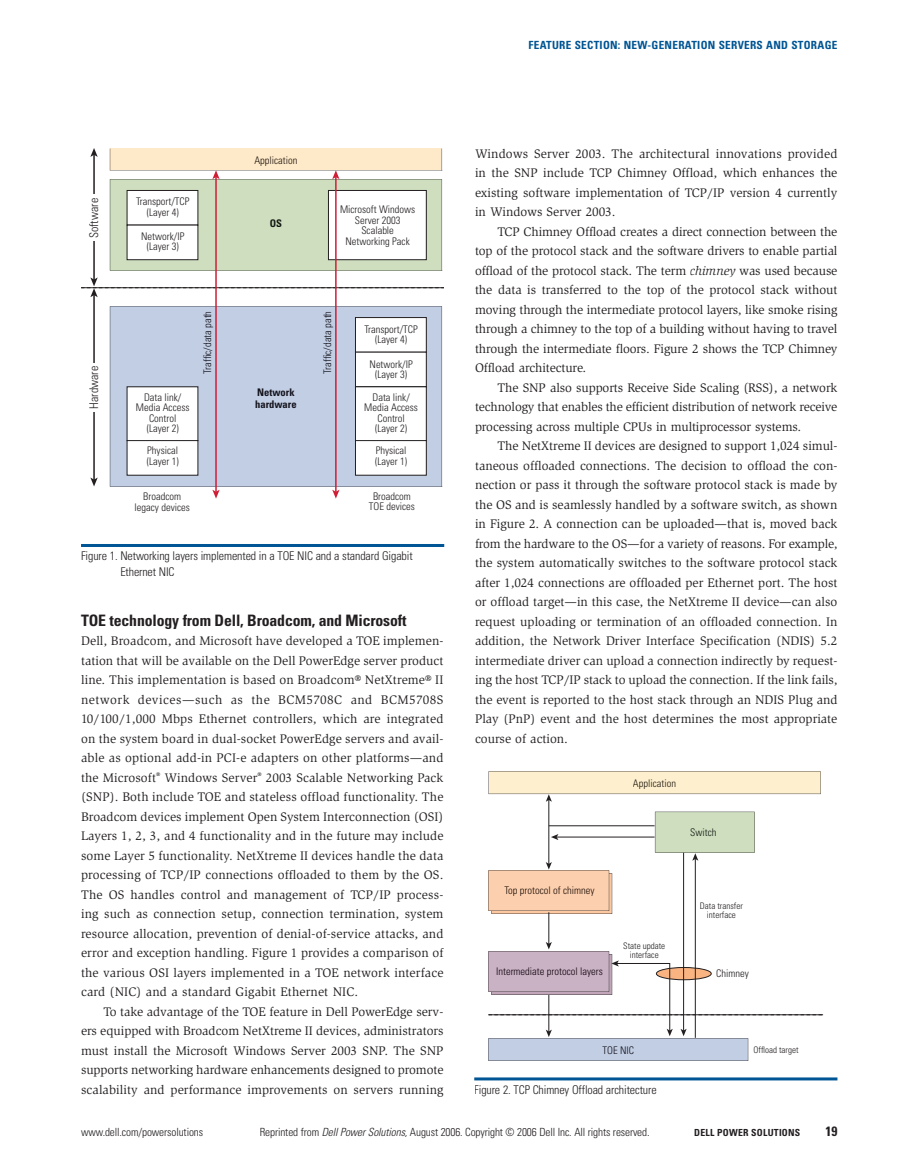
<style>
.page{position:relative;width:905px;height:1175px;background:#fff}
.page>*{position:absolute;margin:0;border:0;box-sizing:border-box;transform-origin:0 0}
.t1{font:700 condensed 15.75px "Univers LT Std";letter-spacing:-.01em;color:#231f20}
.t2{font:700 condensed 13.5px "Univers LT Std";color:#231f20}
.t3{font:12.75px/19.5px "Slimbach Std";color:#231f20;text-align:justify}
.t4{font:300 condensed 12px/15px "Univers LT Std";letter-spacing:-.01em;color:#231f20}
.t5{font:300 condensed 11.25px "Univers LT Std";letter-spacing:-.01em;color:#231f20}
.t6{font:700 condensed 11.25px "Univers LT Std";letter-spacing:.025em;color:#005594}
.t7{font:300 condensed 10.5px/10.5px "Univers LT Std";color:#231f20;text-align:center}
.t8{font:300 condensed 10.5px "Univers LT Std";color:#13131c}
.t9{font:300 condensed 10.5px "Univers LT Std";color:#150610}
.t10{font:300 condensed 10.5px "Univers LT Std";color:#210f05}
.t11{font:700 condensed 10.5px/12px "Univers LT Std";color:#13131c}
.t12{font:300 condensed 10.5px "Univers LT Std";color:#21180f}
.t13{font:300 condensed 10.5px "Univers LT Std";color:#211a10}
.t14{font:300 condensed 10.5px "Univers LT Std";color:#141a13}
.t15{font:700 condensed 10.5px "Univers LT Std";color:#141a13}
.t16{font:700 condensed 9.75px "Univers LT Std";letter-spacing:.025em;color:#231f20}
.t17{font:300 condensed 9px/9px "Univers LT Std";color:#231f20;text-align:center}
.s1{font-style:italic}
.s2{font-size:12px}
</style>
<div class="page">
<hr style="left:81px;top:544px;width:363px;height:3px;background:#005594">
<hr style="left:474px;top:1077px;width:363px;height:3px;background:#005594">
<div style="left:110px;top:306px;width:332px;height:180px;background:#c2cee4"></div>
<div style="left:355px;top:317px;width:71px;height:35px;background:#fff"></div>
<div style="left:355px;top:317px;width:71px;height:35px;border:1px solid #231f20"></div>
<div style="left:355px;top:352px;width:71px;height:35px;background:#fff"></div>
<div style="left:355px;top:387px;width:71px;height:53px;background:#fff"></div>
<div style="left:355px;top:386px;width:71px;height:55px;border:1px solid #231f20"></div>
<div style="left:355px;top:440px;width:71px;height:35px;background:#fff"></div>
<div style="left:355px;top:440px;width:71px;height:35px;border:1px solid #231f20"></div>
<div style="left:127px;top:387px;width:71px;height:53px;background:#fff"></div>
<div style="left:127px;top:386px;width:71px;height:55px;border:1px solid #231f20"></div>
<div style="left:127px;top:440px;width:71px;height:35px;background:#fff"></div>
<div style="left:127px;top:440px;width:71px;height:35px;border:1px solid #231f20"></div>
<div style="left:258px;top:389px;width:36px;height:7px;background:#c2cee4"></div>
<div style="left:256px;top:401px;width:40px;height:7px;background:#c2cee4"></div>
<hr style="left:215px;top:177px;width:2px;height:315px;background:#ce1f37">
<svg style="left:212px;top:489px;width:8px;height:9px"></svg>
<div style="left:204px;top:367px;width:7px;height:6px;background:#c2cee4"></div>
<div style="left:203px;top:311px;width:10px;height:55px;background:#c2cee4"></div>
<hr style="left:335px;top:177px;width:1px;height:315px;background:#ce1f37">
<svg style="left:332px;top:489px;width:7px;height:9px"></svg>
<svg style="left:110px;top:148px;width:332px;height:123px"></svg>
<div style="left:323px;top:367px;width:8px;height:6px;background:#c2cee4"></div>
<div style="left:323px;top:311px;width:10px;height:55px;background:#c2cee4"></div>
<hr style="left:93px;top:154px;width:2px;height:126px;background:#231f20">
<svg style="left:90px;top:148px;width:8px;height:9px"></svg>
<div style="left:84px;top:195px;width:19px;height:46px;background:#fff"></div>
<hr style="left:93px;top:295px;width:2px;height:185px;background:#231f20">
<svg style="left:82px;top:277px;width:361px;height:20px"></svg>
<svg style="left:90px;top:477px;width:8px;height:9px"></svg>
<div style="left:84px;top:363px;width:19px;height:48px;background:#fff"></div>
<hr style="left:548px;top:799px;width:1px;height:65px;background:#231f20">
<svg style="left:488px;top:862px;width:124px;height:52px"></svg>
<svg style="left:488px;top:771px;width:332px;height:30px"></svg>
<hr style="left:548px;top:912px;width:1px;height:32px;background:#231f20">
<hr style="left:549px;top:825px;width:105px;height:1px;background:#231f20">
<hr style="left:556px;top:836px;width:98px;height:1px;background:#231f20">
<svg style="left:551px;top:834px;width:7px;height:6px"></svg>
<hr style="left:683px;top:852px;width:1px;height:178px;background:#231f20">
<svg style="left:488px;top:942px;width:335px;height:119px"></svg>
<hr style="left:695px;top:858px;width:1px;height:179px;background:#231f20">
<svg style="left:655px;top:811px;width:99px;height:49px;background:#d1dec5"></svg>
<div style="left:497px;top:967px;width:105px;height:10px;background:#c8b2c4"></div>
<p class="t6" style="left:528px;top:41px;width:310px">FEATURE SECTION: NEW-GENERATION SERVERS AND STORAGE</p>
<p class="t4" style="left:87px;top:238px;width:41px;rotate:-90deg">Software</p>
<p class="t4" style="left:87px;top:408px;width:44px;rotate:-90deg">Hardware</p>
<p class="t7" style="left:136px;top:197px;width:55px">Transport/TCP (Layer 4)</p>
<p class="t7" style="left:141px;top:231px;width:45px">Network/IP (Layer 3)</p>
<p class="t12" style="left:254px;top:156px;width:45px">Application</p>
<p class="t15" style="left:270px;top:219px;width:14px">OS</p>
<p class="t7" style="left:340px;top:205px;width:77px">Microsoft Windows<br>Server 2003<br>Scalable<br>Networking Pack</p>
<p class="t7" style="left:136px;top:392px;width:55px">Data link/<br>Media Access<br>Control<br>(Layer 2)</p>
<p class="t7" style="left:147px;top:446px;width:34px;text-align:left">Physical (Layer 1)</p>
<p class="t8" style="left:203px;top:374px;width:64px;rotate:-90deg">Traffic/data path</p>
<p class="t8" style="left:323px;top:374px;width:64px;rotate:-90deg">Traffic/data path</p>
<p class="t11" style="left:255px;top:387px;width:43px">Network hardware</p>
<p class="t7" style="left:364px;top:325px;width:55px">Transport/TCP (Layer 4)</p>
<p class="t7" style="left:369px;top:359px;width:45px">Network/IP (Layer 3)</p>
<p class="t7" style="left:364px;top:392px;width:55px">Data link/<br>Media Access<br>Control<br>(Layer 2)</p>
<p class="t7" style="left:375px;top:446px;width:34px;text-align:left">Physical (Layer 1)</p>
<p class="t7" style="left:134px;top:492px;width:57px">Broadcom legacy devices</p>
<p class="t7" style="left:369px;top:491px;width:48px">Broadcom<br>TOE devices</p>
<p class="t4" style="left:120px;top:549px;width:294px;text-indent:-39px">Figure 1. Networking layers implemented in a TOE NIC and a standard Gigabit<br>Ethernet NIC</p>
<p class="t1" style="left:81px;top:614px;width:327px">TOE technology from Dell, Broadcom, and Microsoft</p>
<p class="t3" style="left:81px;top:632px;width:364px">Dell, Broadcom, and Microsoft have developed a TOE implemen&shy;tation that will be available on the Dell PowerEdge server product line. This implementation is based on Broadcom® NetXtreme® II network devices—such as the BCM5708C and BCM5708S 10/100/1,000 Mbps Ethernet controllers, which are integrated on the system board in dual-socket PowerEdge servers and avail&shy;able as optional add-in PCI-e adapters on other platforms—and the Microsoft<sup>®</sup> Windows Server<sup>®</sup> 2003 Scalable Networking Pack (SNP). Both include TOE and stateless offload functionality. The Broadcom devices implement Open System Interconnection (OSI)<br>Layers 1, 2, 3, and 4 functionality and in the future may include some Layer 5 functionality. NetXtreme II devices handle the data processing of TCP/IP connections offloaded to them by the OS.<br>The OS handles control and management of TCP/IP process&shy;ing such as connection setup, connection termination, system resource allocation, prevention of denial-of-service attacks, and error and exception handling. Figure 1 provides a comparison of the various OSI layers implemented in a TOE network interface card (NIC) and a standard Gigabit Ethernet NIC.</p>
<p class="t3" style="left:81px;top:1003px;width:364px;text-indent:23px">To take advantage of the TOE feature in Dell PowerEdge serv&shy;ers equipped with Broadcom NetXtreme II devices, administrators must install the Microsoft Windows Server 2003 SNP. The SNP supports networking hardware enhancements designed to promote scalability and performance improvements on servers running</p>
<p class="t3" style="left:475px;top:145px;width:364px">Windows Server 2003. The architectural innovations provided in the SNP include TCP Chimney Offload, which enhances the existing software implementation of TCP/IP version 4 currently in Windows Server 2003.</p>
<p class="t3" style="left:475px;top:223px;width:364px;text-indent:22px">TCP Chimney Offload creates a direct connection between the top of the protocol stack and the software drivers to enable partial offload of the protocol stack. The term <span class="s1">chimney</span> was used because the data is transferred to the top of the protocol stack without moving through the intermediate protocol layers, like smoke rising through a chimney to the top of a building without having to travel through the intermediate floors. Figure 2 shows the TCP Chimney Offload architecture.</p>
<p class="t3" style="left:475px;top:379px;width:364px;text-indent:23px">The SNP also supports Receive Side Scaling (RSS), a network technology that enables the efficient distribution of network receive processing across multiple CPUs in multiprocessor systems.</p>
<p class="t3" style="left:475px;top:437px;width:364px;text-indent:23px">The NetXtreme II devices are designed to support 1,024 simul&shy;taneous offloaded connections. The decision to offload the con&shy;nection or pass it through the software protocol stack is made by the OS and is seamlessly handled by a software switch, as shown in Figure 2. A connection can be uploaded—that is, moved back from the hardware to the OS—for a variety of reasons. For example, the system automatically switches to the software protocol stack after 1,024 connections are offloaded per Ethernet port. The host or offload target—in this case, the NetXtreme II device—can also request uploading or termination of an offloaded connection. In addition, the Network Driver Interface Specification (NDIS) 5.2 intermediate driver can upload a connection indirectly by request&shy;ing the host TCP/IP stack to upload the connection. If the link fails, the event is reported to the host stack through an NDIS Plug and Play (PnP) event and the host determines the most appropriate course of action.</p>
<p class="t10" style="left:504px;top:886px;width:92px">Top protocol of chimney</p>
<p class="t13" style="left:633px;top:779px;width:45px">Application</p>
<p class="t14" style="left:690px;top:828px;width:28px">Switch</p>
<p class="t17" style="left:623px;top:942px;width:43px">State update interface</p>
<p class="t17" style="left:700px;top:902px;width:44px">Data transfer interface</p>
<p class="t9" style="left:496px;top:967px;width:108px">Intermediate protocol layers</p>
<p class="t7" style="left:716px;top:968px;width:34px">Chimney</p>
<p class="t8" style="left:602px;top:1046px;width:33px">TOE NIC</p>
<p class="t4" style="left:474px;top:1083px;width:184px">Figure 2. TCP Chimney Offload architecture</p>
<p class="t17" style="left:753px;top:1046px;width:46px">Offload target</p>
<p class="t5" style="left:81px;top:1127px;width:124px">www.dell.com/powersolutions</p>
<p class="t5" style="left:260px;top:1127px;width:391px">Reprinted from <span class="s1">Dell Power Solutions,</span> August 2006. Copyright © 2006 Dell Inc. All rights reserved<span class="s2">.</span></p>
<p class="t16" style="left:694px;top:1128px;width:108px">DELL POWER SOLUTIONS</p>
<p class="t2" style="left:825px;top:1125px;width:13px">19</p>
</div>
